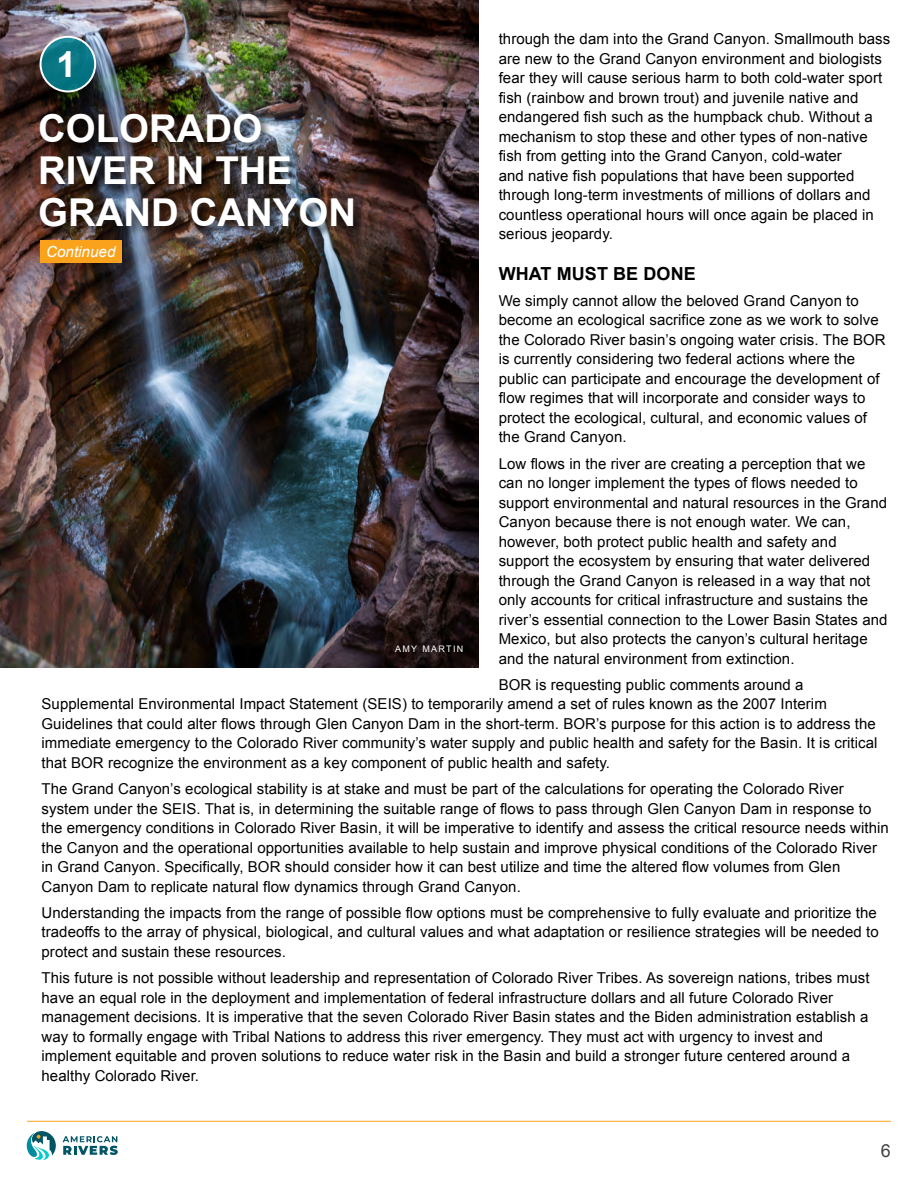
<style>
.page{position:relative;width:918px;height:1188px;background:#fff}
.page>*{position:absolute;margin:0;border:0;box-sizing:border-box;transform-origin:0 0}
.t1{font:700 38.4px/42px "Arial";color:#fff}
.t2{font:700 36px "Arial";color:#fff}
.t3{font:700 18px "Arial";letter-spacing:.005em;color:#000}
.t4{font:18px "Arial";color:#424242}
.t5{font:italic 15.3px "Arial";color:#fff}
.t6{font:15px/19.5px "Arial";letter-spacing:.005em;color:#000}
.t7{font:9px "Arial";letter-spacing:.15em;color:#fff}
</style>
<div class="page">
<svg style="left:63px;top:1136px;width:55px;height:19px"></svg>
<svg style="left:27px;top:1131px;width:29px;height:29px"></svg>
<img style="left:0;top:0;width:478px;height:667px">
<svg style="left:41px;top:37px;width:54px;height:54px;background:#107a88"></svg>
<div style="left:40px;top:36px;width:56px;height:56px;border:2px solid #fff;border-radius:50%"></div>
<div style="left:37px;top:111px;width:329px;height:128px;background:#000;opacity:.75"></div>
<div style="left:40px;top:240px;width:82px;height:23px;background:#faa21b"></div>
<hr style="left:27px;top:1121px;width:864px;height:1px;background:#faa21b">
<p class="t6" style="left:499px;top:29px;width:393px">through the dam into the Grand Canyon. Smallmouth bass are new to the Grand Canyon environment and biologists fear they will cause serious harm to both cold-water sport fish (rainbow and brown trout) and juvenile native and endangered fish such as the humpback chub. Without a mechanism to stop these and other types of non-native fish from getting into the Grand Canyon, cold-water<br>and native fish populations that have been supported through long-term investments of millions of dollars and countless operational hours will once again be placed in serious jeopardy.</p>
<p class="t3" style="left:499px;top:261px;width:199px">WHAT MUST BE DONE</p>
<p class="t6" style="left:499px;top:291px;width:389px">We simply cannot allow the beloved Grand Canyon to become an ecological sacrifice zone as we work to solve the Colorado River basin’s ongoing water crisis. The BOR is currently considering two federal actions where the public can participate and encourage the development of flow regimes that will incorporate and consider ways to protect the ecological, cultural, and economic values of the Grand Canyon.</p>
<p class="t6" style="left:499px;top:454px;width:390px">Low flows in the river are creating a perception that we can no longer implement the types of flows needed to support environmental and natural resources in the Grand Canyon because there is not enough water. We can, however, both protect public health and safety and support the ecosystem by ensuring that water delivered through the Grand Canyon is released in a way that not only accounts for critical infrastructure and sustains the river’s essential connection to the Lower Basin States and Mexico, but also protects the canyon’s cultural heritage and the natural environment from extinction.</p>
<p class="t6" style="left:42px;top:675px;width:838px;text-indent:457px">BOR is requesting public comments around a Supplemental Environmental Impact Statement (SEIS) to temporarily amend a set of rules known as the 2007 Interim Guidelines that could alter flows through Glen Canyon Dam in the short-term. BOR’s purpose for this action is to address the immediate emergency to the Colorado River community’s water supply and public health and safety for the Basin. It is critical that BOR recognize the environment as a key component of public health and safety.</p>
<p class="t6" style="left:42px;top:779px;width:849px">The Grand Canyon’s ecological stability is at stake and must be part of the calculations for operating the Colorado River system under the SEIS. That is, in determining the suitable range of flows to pass through Glen Canyon Dam in response to the emergency conditions in Colorado River Basin, it will be imperative to identify and assess the critical resource needs within the Canyon and the operational opportunities available to help sustain and improve physical conditions of the Colorado River in Grand Canyon. Specifically, BOR should consider how it can best utilize and time the altered flow volumes from Glen Canyon Dam to replicate natural flow dynamics through Grand Canyon.</p>
<p class="t6" style="left:42px;top:903px;width:839px">Understanding the impacts from the range of possible flow options must be comprehensive to fully evaluate and prioritize the tradeoffs to the array of physical, biological, and cultural values and what adaptation or resilience strategies will be needed to protect and sustain these resources.</p>
<p class="t6" style="left:42px;top:968px;width:829px">This future is not possible without leadership and representation of Colorado River Tribes. As sovereign nations, tribes must have an equal role in the deployment and implementation of federal infrastructure dollars and all future Colorado River management decisions. It is imperative that the seven Colorado River Basin states and the Biden administration establish a way to formally engage with Tribal Nations to address this river emergency. They must act with urgency to invest and implement equitable and proven solutions to reduce water risk in the Basin and build a stronger future centered around a healthy Colorado River.</p>
<h2 class="t2" style="left:57px;top:41px;width:21px">1</h2>
<h1 class="t1" style="left:38px;top:109px;width:320px">COLORADO<br>RIVER IN THE<br>GRAND CANYON</h1>
<p class="t5" style="left:46px;top:242px;width:71px">Continued</p>
<p class="t7" style="left:395px;top:643px;width:70px">AMY MARTIN</p>
<p class="t4" style="left:881px;top:1139px;width:12px">6</p>
</div>
